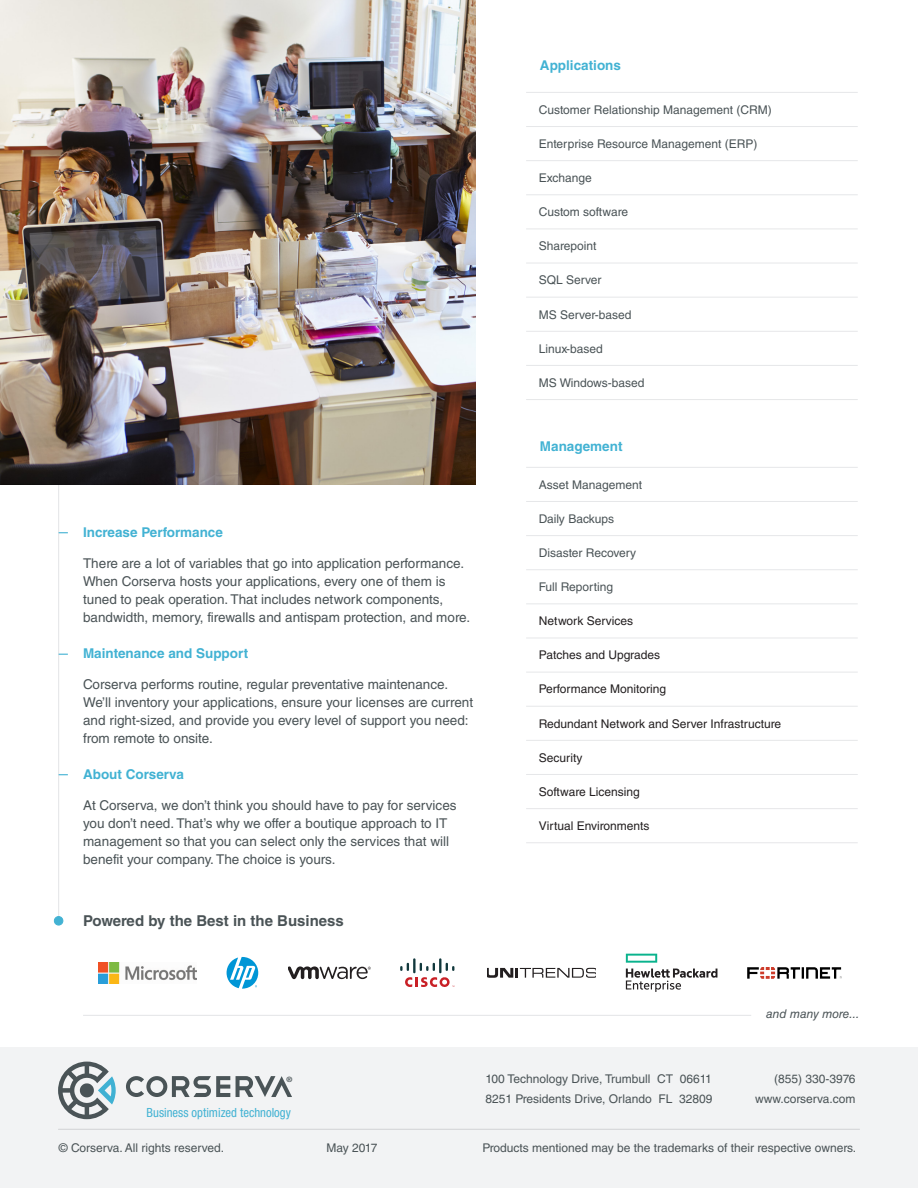
<style>
.page{position:relative;width:918px;height:1188px;background:#fff}
.page>*{position:absolute;margin:0;border:0;box-sizing:border-box;transform-origin:0 0}
.t1{font:700 15px "Helvetica LT Std";color:#4a5356}
.t2{font:13.5px/18px "Helvetica LT Std";color:#4a5356}
.t3{font:700 13.5px "Helvetica LT Std";color:#42b2d3}
.t4{font:condensed 12.6px "Helvetica Neue LT Std";color:#42b2d3}
.t5{font:12px "Helvetica LT Std";color:#4a5356}
.t6{font:12px "Helvetica LT Std";color:#231f20}
.t7{font:italic 12px "Helvetica LT Std";color:#4a5356}
.t8{font:700 7.35px "Helvetica Neue LT Std";color:#4a5457}
</style>
<div class="page">
<div style="left:0;top:1048px;width:918px;height:140px;background:#f2f3f4"></div>
<hr style="left:526px;top:92px;width:332px;height:1px;background:#e6e7e9">
<hr style="left:526px;top:126px;width:332px;height:1px;background:#e6e7e9">
<hr style="left:526px;top:160px;width:332px;height:1px;background:#e6e7e9">
<hr style="left:526px;top:194px;width:332px;height:1px;background:#e6e7e9">
<hr style="left:526px;top:229px;width:332px;height:1px;background:#e6e7e9">
<hr style="left:526px;top:263px;width:332px;height:1px;background:#e6e7e9">
<hr style="left:526px;top:297px;width:332px;height:1px;background:#e6e7e9">
<hr style="left:526px;top:331px;width:332px;height:1px;background:#e6e7e9">
<hr style="left:526px;top:365px;width:332px;height:1px;background:#e6e7e9">
<hr style="left:526px;top:399px;width:332px;height:1px;background:#e6e7e9">
<hr style="left:526px;top:467px;width:332px;height:1px;background:#e6e7e9">
<hr style="left:526px;top:501px;width:332px;height:1px;background:#e6e7e9">
<hr style="left:526px;top:535px;width:332px;height:1px;background:#e6e7e9">
<hr style="left:526px;top:569px;width:332px;height:1px;background:#e6e7e9">
<hr style="left:526px;top:603px;width:332px;height:1px;background:#e6e7e9">
<hr style="left:526px;top:638px;width:332px;height:1px;background:#e6e7e9">
<hr style="left:526px;top:672px;width:332px;height:1px;background:#e6e7e9">
<hr style="left:526px;top:706px;width:332px;height:1px;background:#e6e7e9">
<hr style="left:526px;top:740px;width:332px;height:1px;background:#e6e7e9">
<hr style="left:526px;top:774px;width:332px;height:1px;background:#e6e7e9">
<hr style="left:526px;top:808px;width:332px;height:1px;background:#e6e7e9">
<hr style="left:526px;top:842px;width:332px;height:1px;background:#e6e7e9">
<hr style="left:58px;top:0;width:1px;height:921px;background:#e6e7e9">
<div style="left:54px;top:917px;width:9px;height:8px;background:#42b2d3;border-radius:50%"></div>
<div style="left:54px;top:916px;width:9px;height:9px;border:1px solid #42b2d3;border-radius:50%"></div>
<hr style="left:83px;top:1015px;width:668px;height:1px;background:#e6e7e9">
<hr style="left:58px;top:1129px;width:802px;height:1px;background:#d1d2d4">
<img style="left:98px;top:962px;width:99px;height:21px">
<svg style="left:487px;top:968px;width:109px;height:10px"></svg>
<img style="left:747px;top:967px;width:94px;height:11px">
<svg style="left:227px;top:957px;width:31px;height:32px"></svg>
<svg style="left:400px;top:958px;width:54px;height:29px"></svg>
<svg style="left:288px;top:966px;width:82px;height:13px"></svg>
<svg style="left:626px;top:954px;width:31px;height:9px"></svg>
<svg style="left:626px;top:969px;width:91px;height:23px"></svg>
<img style="left:0;top:0;width:476px;height:484px">
<svg style="left:58px;top:1062px;width:58px;height:57px"></svg>
<svg style="left:126px;top:1076px;width:104px;height:21px"></svg>
<svg style="left:236px;top:1076px;width:56px;height:21px"></svg>
<p class="t3" style="left:540px;top:57px;width:83px">Applications</p>
<p class="t5" style="left:539px;top:103px;width:234px">Customer Relationship Management (CRM)</p>
<p class="t5" style="left:539px;top:137px;width:220px">Enterprise Resource Management (ERP)</p>
<p class="t5" style="left:539px;top:171px;width:54px">Exchange</p>
<p class="t5" style="left:539px;top:205px;width:91px">Custom software</p>
<p class="t5" style="left:539px;top:239px;width:59px">Sharepoint</p>
<p class="t5" style="left:539px;top:273px;width:64px">SQL Server</p>
<p class="t5" style="left:539px;top:307px;width:94px">MS Server-based</p>
<p class="t5" style="left:539px;top:341px;width:66px">Linux-based</p>
<p class="t5" style="left:539px;top:376px;width:107px">MS Windows-based</p>
<p class="t3" style="left:83px;top:524px;width:141px">Increase Performance</p>
<p class="t2" style="left:83px;top:554px;width:389px">There are a lot of variables that go into application performance.<br>When Corserva hosts your applications, every one of them is tuned to peak operation. That includes network components, bandwidth, memory, firewalls and antispam protection, and more.</p>
<p class="t3" style="left:83px;top:645px;width:167px">Maintenance and Support</p>
<p class="t2" style="left:83px;top:675px;width:392px">Corserva performs routine, regular preventative maintenance.<br>We’ll inventory your applications, ensure your licenses are current and right-sized, and provide you every level of support you need: from remote to onsite.</p>
<p class="t3" style="left:83px;top:766px;width:102px">About Corserva</p>
<p class="t2" style="left:83px;top:796px;width:375px">At Corserva, we don’t think you should have to pay for services you don’t need. That’s why we offer a boutique approach to IT management so that you can select only the services that will benefit your company. The choice is yours.</p>
<p class="t1" style="left:83px;top:911px;width:262px">Powered by the Best in the Business</p>
<p class="t3" style="left:540px;top:438px;width:84px">Management</p>
<p class="t5" style="left:539px;top:478px;width:105px">Asset Management</p>
<p class="t5" style="left:539px;top:512px;width:77px">Daily Backups</p>
<p class="t5" style="left:539px;top:546px;width:99px">Disaster Recovery</p>
<p class="t5" style="left:539px;top:580px;width:76px">Full Reporting</p>
<p class="t6" style="left:539px;top:614px;width:96px">Network Services</p>
<p class="t6" style="left:539px;top:648px;width:123px">Patches and Upgrades</p>
<p class="t6" style="left:539px;top:682px;width:129px">Performance Monitoring</p>
<p class="t6" style="left:539px;top:716px;width:244px">Redundant Network and Server Infrastructure</p>
<p class="t6" style="left:539px;top:751px;width:45px">Security</p>
<p class="t6" style="left:539px;top:785px;width:102px">Software Licensing</p>
<p class="t6" style="left:539px;top:819px;width:112px">Virtual Environments</p>
<p class="t8" style="left:287px;top:1074px;width:7px">®</p>
<p class="t4" style="left:147px;top:1105px;width:146px">Business optimized technology</p>
<p class="t5" style="left:485px;top:1071px;width:228px">100 Technology Drive, Trumbull CT 06611</p>
<p class="t5" style="left:485px;top:1092px;width:229px">8251 Presidents Drive, Orlando FL 32809</p>
<p class="t7" style="left:766px;top:1007px;width:95px">and many more...</p>
<p class="t5" style="left:774px;top:1071px;width:83px">(855) 330-3976</p>
<p class="t5" style="left:755px;top:1092px;width:102px">www.corserva.com</p>
<p class="t5" style="left:59px;top:1141px;width:167px">© Corserva. All rights reserved.</p>
<p class="t5" style="left:482px;top:1141px;width:375px">Products mentioned may be the trademarks of their respective owners.</p>
<p class="t5" style="left:327px;top:1141px;width:52px">May 2017</p>
</div>
